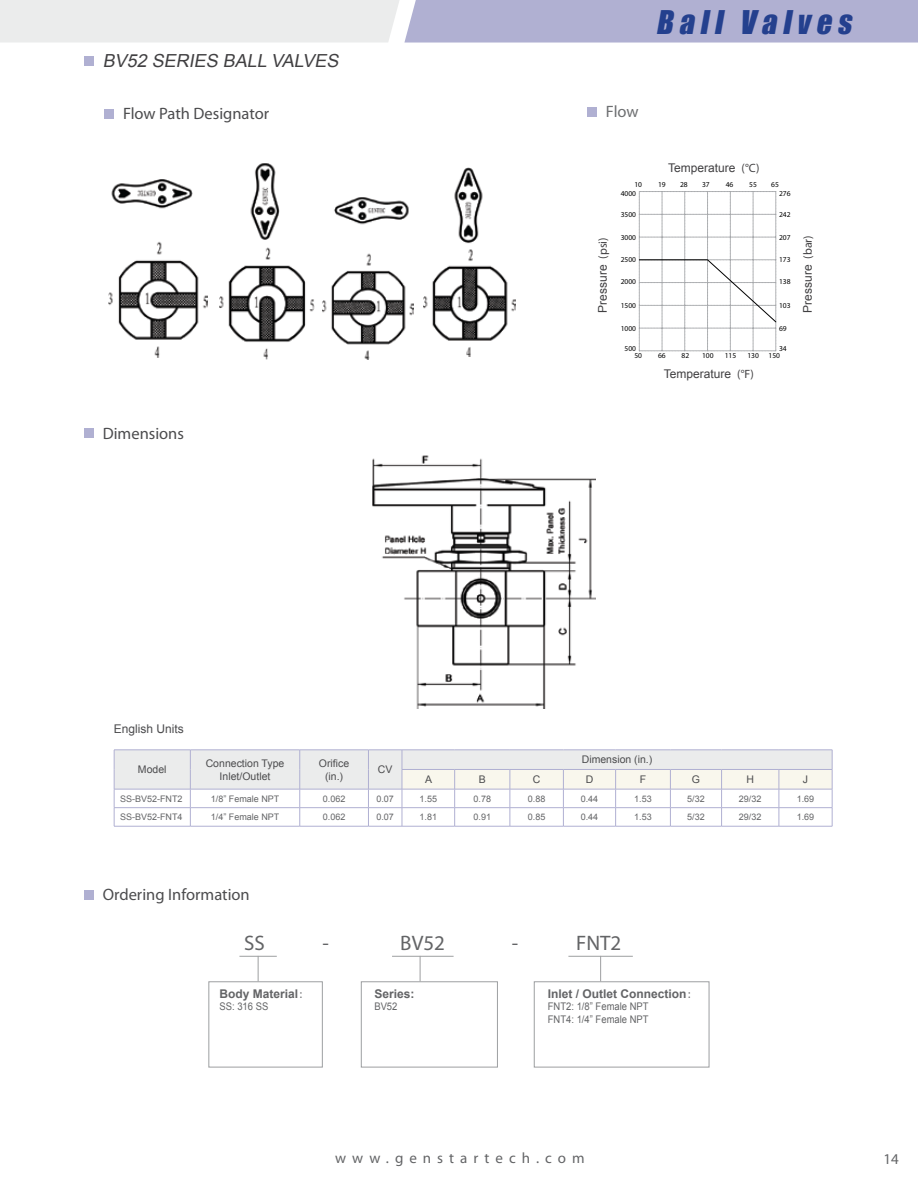
<style>
.page{position:relative;width:918px;height:1188px;background:#fff}
.page>*{position:absolute;margin:0;border:0;box-sizing:border-box;transform-origin:0 0}
.t1{font:italic 30px "Impact";color:#24408e}
.t2{font:21px "Myriad Pro";color:#636466}
.t3{font:italic 18px "Arial";color:#414042}
.t4{font:16.5px "Myriad Pro";color:#4c4c4e}
.t5{font:16.5px "Myriad Pro";color:#6d6f71}
.t6{font:15px "Myriad Pro";letter-spacing:.4em;color:#636466}
.t7{font:12px "Arial";color:#414042}
.t8{font:700 12px "Arial";color:#636466}
.t9{font:12px "Arial";color:#4c4c4e}
.t10{font:10.5px/12.6px "Arial";color:#4c4c4e;text-align:center}
.t11{font:10.5px/12.6px "Arial";color:#636466;scale:.9 1}
.t12{font:9px "Arial";color:#636466}
.t13{font:7.5px "Myriad Pro";color:#000}
.s1{font-family:"Myriad Pro"}
.s2{font-family:"Sim Sun";font-weight:400}
</style>
<div class="page">
<svg style="left:0;top:0;width:918px;height:43px;background:#cbcbde"></svg>
<img style="left:108px;top:179px;width:100px;height:179px">
<img style="left:219px;top:163px;width:96px;height:197px">
<img style="left:322px;top:197px;width:91px;height:163px">
<img style="left:423px;top:167px;width:92px;height:190px">
<img style="left:372px;top:455px;width:224px;height:254px">
<svg style="left:114px;top:750px;width:719px;height:76px"></svg>
<hr style="left:114px;top:826px;width:76px;height:1px;background:#b0b0d2">
<hr style="left:190px;top:826px;width:110px;height:1px;background:#b0b0d2">
<hr style="left:300px;top:826px;width:68px;height:1px;background:#b0b0d2">
<hr style="left:368px;top:826px;width:34px;height:1px;background:#b0b0d2">
<hr style="left:402px;top:826px;width:53px;height:1px;background:#b0b0d2">
<hr style="left:455px;top:826px;width:55px;height:1px;background:#b0b0d2">
<hr style="left:510px;top:826px;width:53px;height:1px;background:#b0b0d2">
<hr style="left:563px;top:826px;width:53px;height:1px;background:#b0b0d2">
<hr style="left:616px;top:826px;width:54px;height:1px;background:#b0b0d2">
<hr style="left:670px;top:826px;width:52px;height:1px;background:#b0b0d2">
<hr style="left:722px;top:826px;width:57px;height:1px;background:#b0b0d2">
<hr style="left:779px;top:826px;width:53px;height:1px;background:#b0b0d2">
<div style="left:84px;top:428px;width:10px;height:10px;background:#b0b0d2"></div>
<div style="left:84px;top:890px;width:10px;height:10px;background:#b0b0d2"></div>
<hr style="left:239px;top:956px;width:38px;height:1px;background:#9d9fa1">
<svg style="left:258px;top:957px;width:1px;height:24px"></svg>
<hr style="left:568px;top:956px;width:65px;height:1px;background:#9d9fa1">
<svg style="left:600px;top:957px;width:1px;height:24px"></svg>
<hr style="left:392px;top:956px;width:62px;height:1px;background:#9d9fa1">
<svg style="left:420px;top:957px;width:1px;height:24px"></svg>
<div style="left:208px;top:981px;width:115px;height:86px;border:1px solid #9d9fa1"></div>
<div style="left:534px;top:981px;width:175px;height:86px;border:1px solid #9d9fa1"></div>
<div style="left:361px;top:981px;width:137px;height:86px;border:1px solid #9d9fa1"></div>
<div style="left:104px;top:109px;width:10px;height:10px;background:#b0b0d2"></div>
<div style="left:587px;top:107px;width:10px;height:10px;background:#b0b0d2"></div>
<svg style="left:639px;top:192px;width:137px;height:159px"></svg>
<div style="left:84px;top:56px;width:10px;height:10px;background:#b0b0d2"></div>
<h3 class="t3" style="left:103px;top:49px;width:242px">BV52 SERIES BALL VALVES</h3>
<h3 class="t4" style="left:123px;top:104px;width:148px">Flow Path Designator</h3>
<h3 class="t5" style="left:606px;top:101px;width:34px">Flow</h3>
<h1 class="t1" style="left:656px;top:-2px;width:204px">Ball Valves</h1>
<h3 class="t7" style="left:668px;top:160px;width:93px">Temperature <span class="s1">(°C)</span></h3>
<h3 class="t4" style="left:103px;top:423px;width:83px">Dimensions</h3>
<h3 class="t7" style="left:595px;top:313px;width:77px;rotate:-90deg">Pressure <span class="s1">(psi)</span></h3>
<p class="t13" style="left:634px;top:180px;width:9px">10</p>
<p class="t13" style="left:658px;top:180px;width:9px">19</p>
<p class="t13" style="left:680px;top:180px;width:9px">28</p>
<p class="t13" style="left:702px;top:180px;width:9px">37</p>
<p class="t13" style="left:726px;top:180px;width:9px">46</p>
<p class="t13" style="left:749px;top:180px;width:9px">55</p>
<p class="t13" style="left:771px;top:180px;width:9px">65</p>
<p class="t13" style="left:621px;top:189px;width:17px">4000</p>
<p class="t13" style="left:621px;top:210px;width:17px">3500</p>
<p class="t13" style="left:621px;top:233px;width:17px">3000</p>
<p class="t13" style="left:621px;top:255px;width:17px">2500</p>
<p class="t13" style="left:621px;top:277px;width:17px">2000</p>
<p class="t13" style="left:621px;top:300px;width:17px">1500</p>
<p class="t13" style="left:621px;top:324px;width:17px">1000</p>
<p class="t13" style="left:625px;top:344px;width:13px">500</p>
<p class="t13" style="left:779px;top:189px;width:13px">276</p>
<p class="t13" style="left:779px;top:210px;width:13px">242</p>
<p class="t13" style="left:779px;top:233px;width:13px">207</p>
<p class="t13" style="left:779px;top:255px;width:13px">173</p>
<p class="t13" style="left:779px;top:277px;width:13px">138</p>
<p class="t13" style="left:779px;top:300px;width:13px">103</p>
<p class="t13" style="left:779px;top:324px;width:9px">69</p>
<p class="t13" style="left:779px;top:344px;width:9px">34</p>
<p class="t13" style="left:634px;top:351px;width:9px">50</p>
<p class="t13" style="left:658px;top:351px;width:9px">66</p>
<p class="t13" style="left:682px;top:351px;width:9px">82</p>
<p class="t13" style="left:702px;top:351px;width:13px">100</p>
<p class="t13" style="left:725px;top:351px;width:13px">115</p>
<p class="t13" style="left:747px;top:351px;width:13px">130</p>
<p class="t13" style="left:769px;top:351px;width:13px">150</p>
<h3 class="t7" style="left:664px;top:366px;width:91px">Temperature <span class="s1">(°F)</span></h3>
<h3 class="t7" style="left:800px;top:313px;width:79px;rotate:-90deg">Pressure <span class="s1">(bar)</span></h3>
<h3 class="t9" style="left:114px;top:721px;width:72px">English Units</h3>
<p class="t10" style="left:138px;top:763px;width:30px">Model</p>
<p class="t10" style="left:206px;top:757px;width:80px">Connection Type<br>Inlet/Outlet</p>
<p class="t10" style="left:319px;top:757px;width:32px">Orifice (in.)</p>
<p class="t10" style="left:378px;top:763px;width:16px">CV</p>
<p class="t10" style="left:582px;top:754px;width:72px">Dimension (in.)</p>
<p class="t10" style="left:425px;top:773px;width:9px">A</p>
<p class="t10" style="left:479px;top:773px;width:9px">B</p>
<p class="t10" style="left:533px;top:773px;width:9px">C</p>
<p class="t10" style="left:586px;top:773px;width:9px">D</p>
<p class="t10" style="left:640px;top:773px;width:8px">F</p>
<p class="t10" style="left:692px;top:773px;width:10px">G</p>
<p class="t10" style="left:746px;top:773px;width:9px">H</p>
<p class="t10" style="left:803px;top:773px;width:7px">J</p>
<p class="t12" style="left:120px;top:793px;width:64px">SS-BV52-FNT2</p>
<p class="t12" style="left:211px;top:793px;width:70px">1/8” Female NPT</p>
<p class="t12" style="left:323px;top:793px;width:24px">0.062</p>
<p class="t12" style="left:376px;top:793px;width:19px">0.07</p>
<p class="t12" style="left:420px;top:793px;width:19px">1.55</p>
<p class="t12" style="left:474px;top:793px;width:19px">0.78</p>
<p class="t12" style="left:528px;top:793px;width:19px">0.88</p>
<p class="t12" style="left:581px;top:793px;width:19px">0.44</p>
<p class="t12" style="left:634px;top:793px;width:19px">1.53</p>
<p class="t12" style="left:687px;top:793px;width:19px">5/32</p>
<p class="t12" style="left:739px;top:793px;width:24px">29/32</p>
<p class="t12" style="left:797px;top:793px;width:19px">1.69</p>
<p class="t12" style="left:120px;top:811px;width:64px">SS-BV52-FNT4</p>
<p class="t12" style="left:211px;top:811px;width:70px">1/4” Female NPT</p>
<p class="t12" style="left:323px;top:811px;width:24px">0.062</p>
<p class="t12" style="left:376px;top:811px;width:19px">0.07</p>
<p class="t12" style="left:420px;top:811px;width:19px">1.81</p>
<p class="t12" style="left:474px;top:811px;width:19px">0.91</p>
<p class="t12" style="left:528px;top:811px;width:19px">0.85</p>
<p class="t12" style="left:581px;top:811px;width:19px">0.44</p>
<p class="t12" style="left:634px;top:811px;width:19px">1.53</p>
<p class="t12" style="left:687px;top:811px;width:19px">5/32</p>
<p class="t12" style="left:739px;top:811px;width:24px">29/32</p>
<p class="t12" style="left:797px;top:811px;width:19px">1.69</p>
<h3 class="t4" style="left:103px;top:885px;width:148px">Ordering Information</h3>
<h2 class="t2" style="left:244px;top:930px;width:22px">SS</h2>
<h2 class="t2" style="left:323px;top:930px;width:8px">-</h2>
<h2 class="t2" style="left:400px;top:930px;width:46px">BV52</h2>
<h2 class="t2" style="left:512px;top:930px;width:8px">-</h2>
<h2 class="t2" style="left:576px;top:930px;width:47px">FNT2</h2>
<h3 class="t8" style="left:374px;top:986px;width:42px">Series:</h3>
<p class="t11" style="left:374px;top:1001px;width:27px">BV52</p>
<h3 class="t8" style="left:548px;top:986px;width:146px">Inlet / Outlet Connection<span class="s2">:</span></h3>
<p class="t11" style="left:548px;top:1001px;width:114px">FNT2: 1/8” Female NPT<br>FNT4: 1/4” Female NPT</p>
<h3 class="t8" style="left:220px;top:986px;width:86px">Body Material<span class="s2">:</span></h3>
<p class="t11" style="left:220px;top:1001px;width:56px">SS: 316 SS</p>
<h3 class="t6" style="left:335px;top:1148px;width:251px">www.genstartech.com</h3>
<h3 class="t6" style="left:883px;top:1150px;width:17px">14</h3>
</div>
